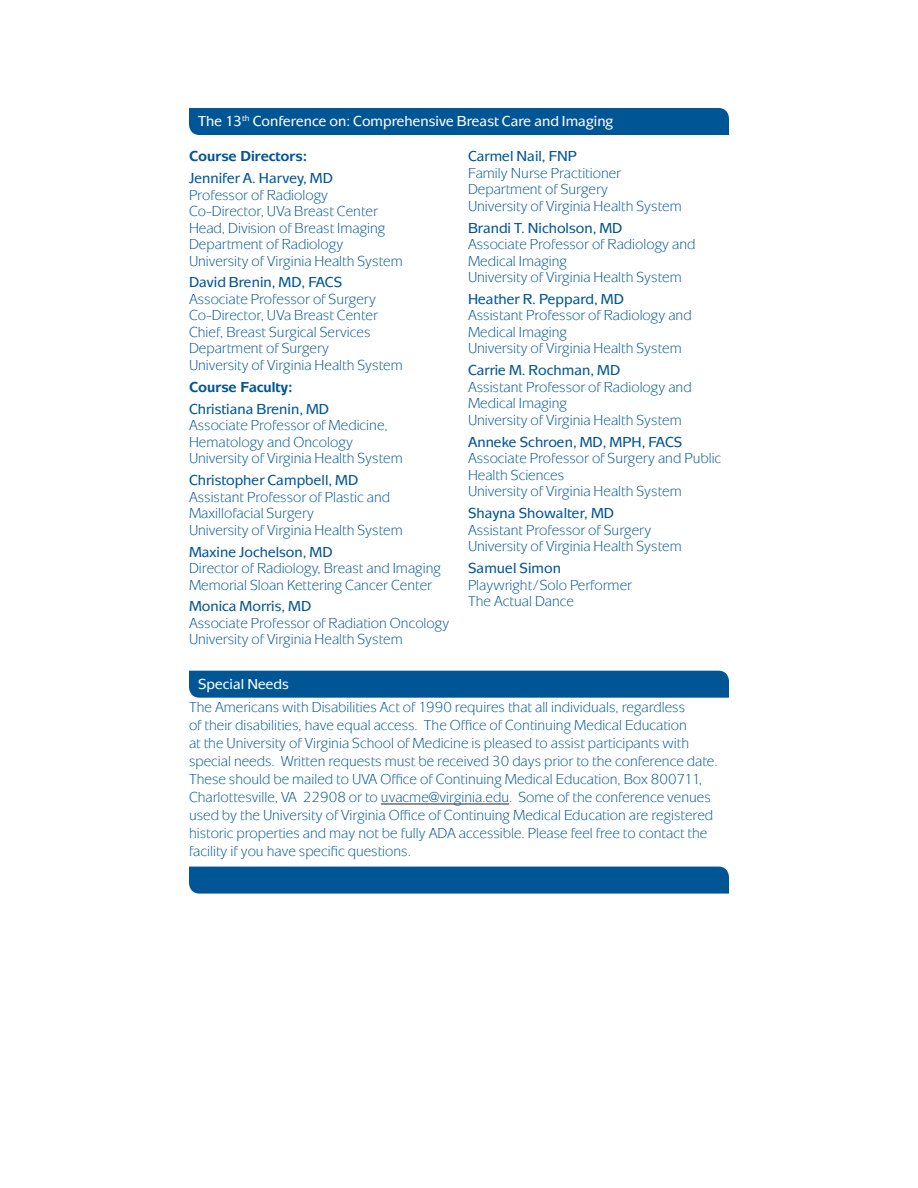
<style>
.page{position:relative;width:918px;height:1188px;background:#fff}
.page>*{position:absolute;margin:0;border:0;box-sizing:border-box;transform-origin:0 0}
.t1{font:15px/16.5px "Mixage";color:#005595}
.t2{font:15px "Mixage Mdm";color:#005595}
.t3{font:15px "Mixage Mdm";color:#fff}
.t4{font:15px "Mixage Bld";color:#005595}
</style>
<div class="page">
<div style="left:189px;top:108px;width:540px;height:27px;background:#005595"></div>
<div style="left:189px;top:867px;width:540px;height:27px;background:#005595"></div>
<div style="left:189px;top:671px;width:540px;height:27px;background:#005595"></div>
<hr style="left:381px;top:804px;width:128px;height:1px;background:#231f20">
<p class="t3" style="left:198px;top:111px;width:417px">The 13<sup>th</sup> Conference on: Comprehensive Breast Care and Imaging</p>
<p class="t4" style="left:189px;top:146px;width:120px">Course Directors:</p>
<p class="t2" style="left:189px;top:168px;width:145px">Jennifer A. Harvey, MD</p>
<p class="t1" style="left:189px;top:188px;width:215px">Professor of Radiology<br>Co-Director, UVa Breast Center<br>Head, Division of Breast Imaging<br>Department of Radiology<br>University of Virginia Health System</p>
<p class="t2" style="left:189px;top:272px;width:155px">David Brenin, MD, FACS</p>
<p class="t1" style="left:189px;top:292px;width:215px">Associate Professor of Surgery<br>Co-Director, UVa Breast Center<br>Chief, Breast Surgical Services<br>Department of Surgery<br>University of Virginia Health System</p>
<p class="t4" style="left:189px;top:377px;width:105px">Course Faculty:</p>
<p class="t2" style="left:189px;top:399px;width:142px">Christiana Brenin, MD</p>
<p class="t1" style="left:189px;top:418px;width:215px">Associate Professor of Medicine,<br>Hematology and Oncology<br>University of Virginia Health System</p>
<p class="t2" style="left:189px;top:470px;width:171px">Christopher Campbell, MD</p>
<p class="t1" style="left:189px;top:490px;width:215px">Assistant Professor of Plastic and<br>Maxillofacial Surgery<br>University of Virginia Health System</p>
<p class="t2" style="left:189px;top:542px;width:145px">Maxine Jochelson, MD</p>
<p class="t1" style="left:189px;top:561px;width:253px">Director of Radiology, Breast and Imaging<br>Memorial Sloan Kettering Cancer Center</p>
<p class="t2" style="left:189px;top:596px;width:124px">Monica Morris, MD</p>
<p class="t1" style="left:189px;top:616px;width:262px">Associate Professor of Radiation Oncology<br>University of Virginia Health System</p>
<p class="t2" style="left:468px;top:146px;width:110px">Carmel Nail, FNP</p>
<p class="t1" style="left:468px;top:166px;width:215px">Family Nurse Practitioner<br>Department of Surgery<br>University of Virginia Health System</p>
<p class="t2" style="left:468px;top:218px;width:156px">Brandi T. Nicholson, MD</p>
<p class="t1" style="left:468px;top:237px;width:229px">Associate Professor of Radiology and<br>Medical Imaging<br>University of Virginia Health System</p>
<p class="t2" style="left:468px;top:289px;width:157px">Heather R. Peppard, MD</p>
<p class="t1" style="left:468px;top:308px;width:225px">Assistant Professor of Radiology and<br>Medical Imaging<br>University of Virginia Health System</p>
<p class="t2" style="left:468px;top:360px;width:154px">Carrie M. Rochman, MD</p>
<p class="t1" style="left:468px;top:380px;width:225px">Assistant Professor of Radiology and<br>Medical Imaging<br>University of Virginia Health System</p>
<p class="t2" style="left:468px;top:432px;width:216px">Anneke Schroen, MD, MPH, FACS</p>
<p class="t1" style="left:468px;top:451px;width:255px">Associate Professor of Surgery and Public<br>Health Sciences<br>University of Virginia Health System</p>
<p class="t2" style="left:468px;top:503px;width:148px">Shayna Showalter, MD</p>
<p class="t1" style="left:468px;top:523px;width:215px">Assistant Professor of Surgery<br>University of Virginia Health System</p>
<p class="t2" style="left:468px;top:558px;width:94px">Samuel Simon</p>
<p class="t1" style="left:468px;top:578px;width:166px">Playwright/Solo Performer<br>The Actual Dance</p>
<p class="t3" style="left:198px;top:674px;width:92px">Special Needs</p>
<p class="t1" style="left:189px;top:699px;width:530px;line-height:18px">The Americans with Disabilities Act of 1990 requires that all individuals, regardless<br>of their disabilities, have equal access. The Office of Continuing Medical Education<br>at the University of Virginia School of Medicine is pleased to assist participants with special needs. Written requests must be received 30 days prior to the conference date.<br>These should be mailed to UVA Office of Continuing Medical Education, Box 800711, Charlottesville, VA 22908 or to uvacme@virginia.edu. Some of the conference venues used by the University of Virginia Office of Continuing Medical Education are registered historic properties and may not be fully ADA accessible. Please feel free to contact the facility if you have specific questions.</p>
</div>
